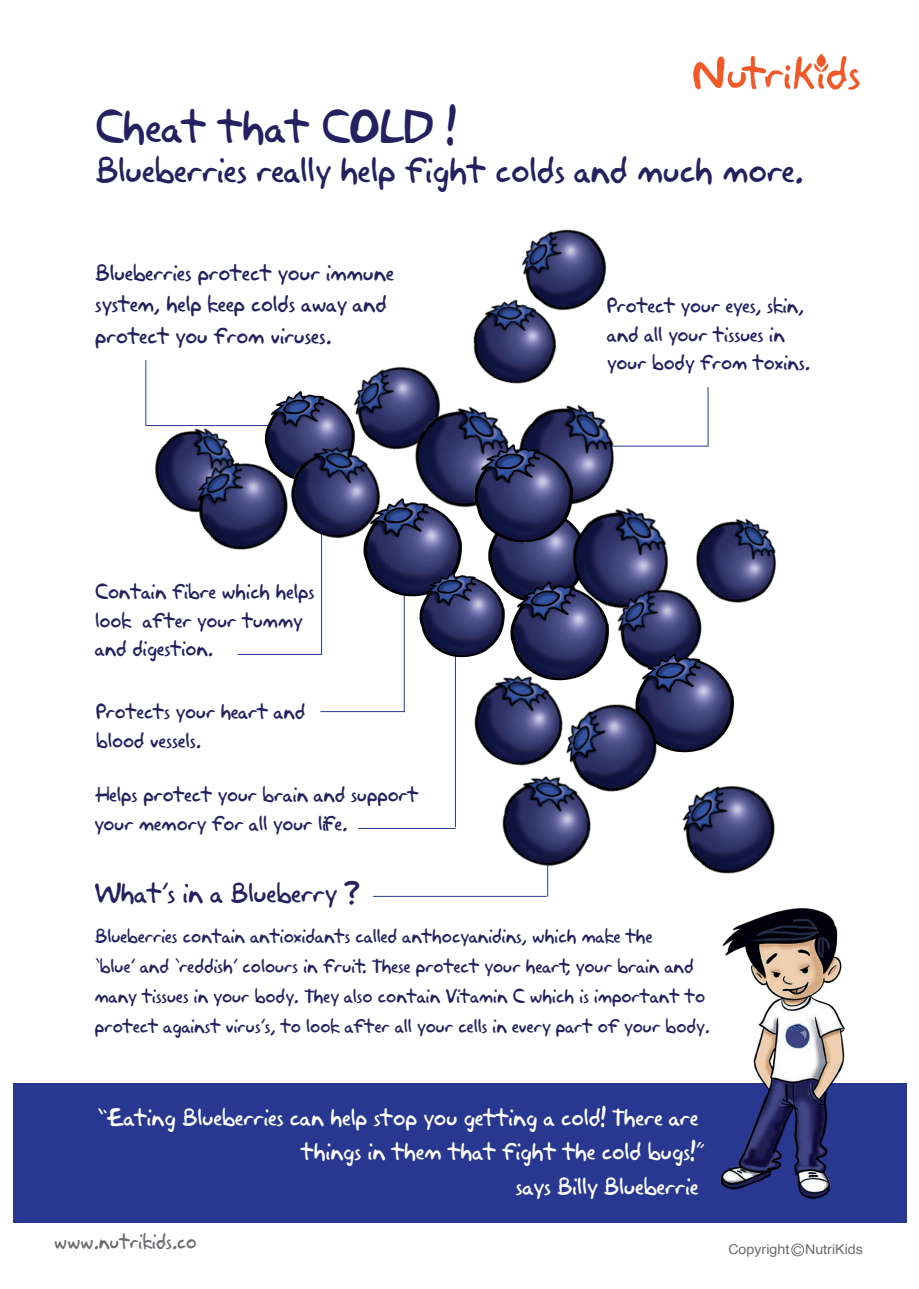
<style>
.page{position:relative;width:919px;height:1289px;background:#fff}
.page>*{position:absolute;margin:0;border:0;box-sizing:border-box;transform-origin:0 0}
.t1{font:42.15px "Akbar Plain";color:#252161}
.t2{font:33px "Akbar Plain";color:#252161}
.t3{font:25.5px "Akbar Plain";color:#252161}
.t4{font:22.05px/34.5px "Akbar Plain";color:#fff;text-align:right}
.t5{font:21px/31.5px "Akbar Plain";color:#252161}
.t6{font:19.5px/28.5px "Akbar Plain";color:#252161}
.t7{font:19.5px "Akbar Plain";letter-spacing:.005em;color:#6c6d70;scale:.95 1}
.t8{font:18px/30px "Akbar Plain";color:#252161}
.t9{font:13.5px "Helvetica";color:#6c6d70;scale:1.05 1}
</style>
<div class="page">
<div style="left:13px;top:1082px;width:893px;height:140px;background:#283890"></div>
<svg style="left:693px;top:54px;width:166px;height:36px"></svg>
<div style="left:791px;top:1243px;width:13px;height:13px;border:1px solid #6c6d70;border-radius:50%"></div>
<hr style="left:554px;top:446px;width:154px;height:1px;background:#283890">
<hr style="left:707px;top:387px;width:1px;height:58px;background:#283890">
<hr style="left:145px;top:360px;width:1px;height:65px;background:#283890">
<hr style="left:404px;top:579px;width:1px;height:133px;background:#283890">
<hr style="left:320px;top:711px;width:84px;height:1px;background:#283890">
<hr style="left:358px;top:828px;width:98px;height:1px;background:#283890">
<hr style="left:455px;top:644px;width:1px;height:183px;background:#283890">
<hr style="left:547px;top:831px;width:1px;height:65px;background:#283890">
<hr style="left:373px;top:896px;width:173px;height:1px;background:#283890">
<img style="left:361px;top:376px;width:12px;height:12px">
<img style="left:373px;top:366px;width:107px;height:129px">
<img style="left:271px;top:388px;width:102px;height:29px">
<img style="left:488px;top:549px;width:42px;height:29px">
<img style="left:367px;top:495px;width:95px;height:99px">
<img style="left:480px;top:405px;width:169px;height:60px">
<img style="left:502px;top:794px;width:88px;height:100px">
<img style="left:445px;top:441px;width:148px;height:108px">
<img style="left:530px;top:465px;width:133px;height:113px">
<img style="left:395px;top:569px;width:127px;height:93px">
<img style="left:685px;top:785px;width:125px;height:124px">
<img style="left:481px;top:578px;width:100px;height:69px">
<img style="left:663px;top:518px;width:114px;height:85px">
<hr style="left:321px;top:514px;width:1px;height:141px;background:#283890">
<hr style="left:238px;top:654px;width:83px;height:1px;background:#283890">
<img style="left:440px;top:312px;width:117px;height:90px">
<img style="left:581px;top:558px;width:154px;height:108px">
<img style="left:264px;top:417px;width:151px;height:151px">
<img style="left:606px;top:651px;width:129px;height:101px">
<img style="left:145px;top:392px;width:119px;height:93px">
<img style="left:434px;top:647px;width:162px;height:147px">
<img style="left:486px;top:229px;width:121px;height:116px">
<img style="left:158px;top:434px;width:164px;height:146px">
<img style="left:531px;top:667px;width:160px;height:165px">
<img style="left:717px;top:909px;width:127px;height:288px">
<p class="t1" style="left:95px;top:92px;width:361px">Cheat that COLD !</p>
<p class="t2" style="left:95px;top:143px;width:709px">Blueberries really help fight colds and much more.</p>
<p class="t5" style="left:95px;top:255px;width:300px">Blueberries protect your immune system, help keep colds away and protect you from viruses.</p>
<p class="t6" style="left:95px;top:576px;width:221px">Contain fibre which helps look after your tummy and digestion.</p>
<p class="t6" style="left:96px;top:696px;width:211px">Protects your heart and blood vessels.</p>
<p class="t6" style="left:94px;top:778px;width:326px">Helps protect your brain and support your memory for all your life.</p>
<p class="t3" style="left:94px;top:872px;width:267px">What’s in a Blueberry ?</p>
<p class="t6" style="left:607px;top:290px;width:204px">Protect your eyes, skin, and all your tissues in your body from toxins.</p>
<p class="t8" style="left:95px;top:919px;width:616px">Blueberries contain antioxidants called anthocyanidins, which make the<br>‘blue’ and ‘reddish’ colours in fruit. These protect your heart, your brain and many tissues in your body. They also contain Vitamin C which is important to protect against virus’s, to look after all your cells in every part of your body.</p>
<p class="t4" style="left:97px;top:1098px;width:609px">“Eating Blueberries can help stop you getting a cold! There are things in them that fight the cold bugs!”<br>says Billy Blueberrie</p>
<p class="t7" style="left:54px;top:1225px;width:151px">www.nutrikids.co</p>
<p class="t9" style="left:728px;top:1239px;width:130px">Copyright NutriKids</p>
</div>
